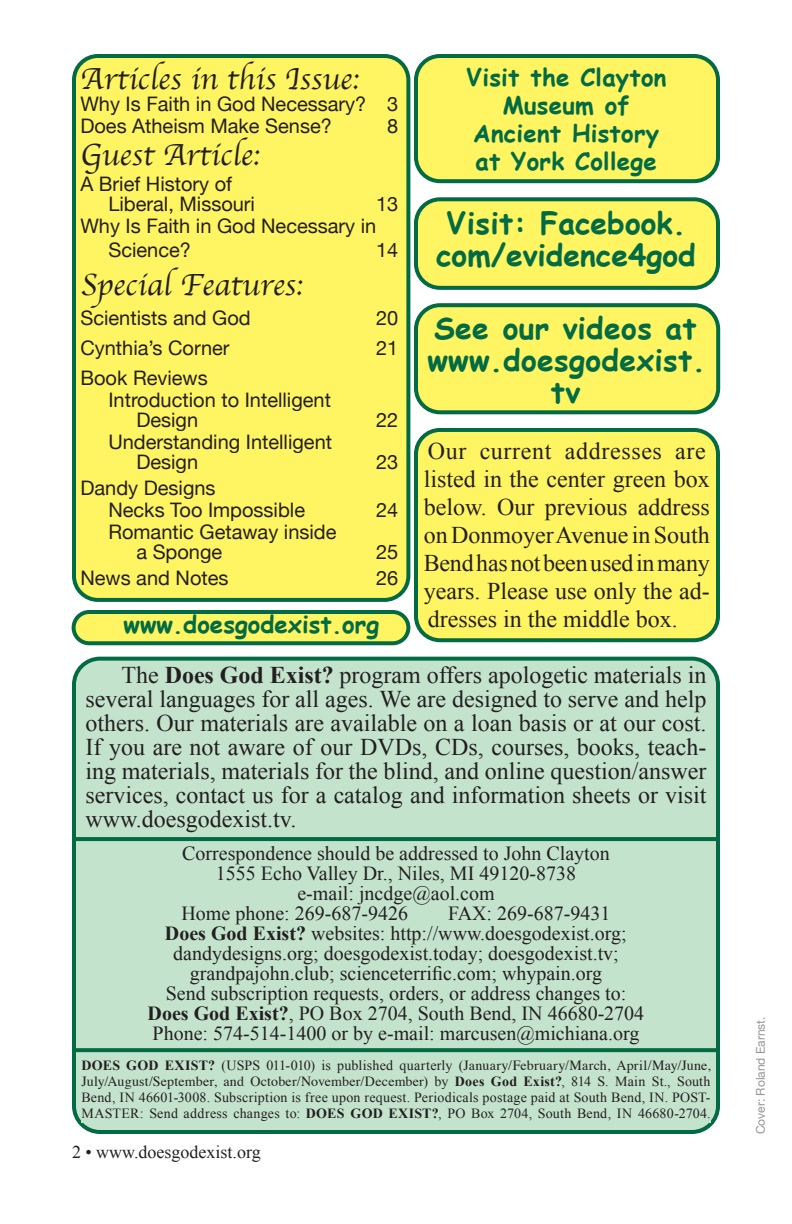
<style>
.page{position:relative;width:792px;height:1224px;background:#fff}
.page>*{position:absolute;margin:0;border:0;box-sizing:border-box;transform-origin:0 0}
.t1{font:32px "Apple Chancery";color:#231f20}
.t2{font:700 30px/32px "Comic Sans MS";letter-spacing:.01em;color:#026b44;text-align:center}
.t3{font:24px/28px "Times New Roman";color:#231f20}
.t4{font:700 24px/28px "Comic Sans MS";letter-spacing:.01em;color:#026b44;text-align:center}
.t5{font:20px "Times New Roman";color:#231f20}
.t6{font:20px/22px "Helvetica Neue";color:#231f20}
.t7{font:18px "Times New Roman";color:#231f20}
.t8{font:14px/16px "Times";letter-spacing:.01em;color:#231f20}
.t9{font:14px/16px "Times New Roman";letter-spacing:.015em;color:#231f20}
.t10{font:12px "Helvetica Neue";color:#939598}
.s1{font-weight:700}
.s2{font-family:"Times New Roman";font-weight:700}
.s3{font-family:"Times New Roman"}
</style>
<div class="page">
<div style="left:74px;top:56px;width:334px;height:544px;background:#fff461;border-radius:24px"></div>
<div style="left:72px;top:54px;width:338px;height:548px;border:4px solid #026b44;border-radius:24px"></div>
<div style="left:416px;top:56px;width:302px;height:125px;background:#fff461;border-radius:24px"></div>
<div style="left:414px;top:54px;width:306px;height:129px;border:4px solid #026b44;border-radius:24px"></div>
<div style="left:416px;top:430px;width:302px;height:210px;background:#fff461;border-radius:24px"></div>
<div style="left:414px;top:428px;width:306px;height:214px;border:4px solid #026b44;border-radius:24px"></div>
<div style="left:74px;top:659px;width:644px;height:473px;background:#c4e3cd;border-radius:26px"></div>
<div style="left:72px;top:657px;width:648px;height:477px;border:4px solid #026b44;border-radius:26px"></div>
<svg style="left:74px;top:1048px;width:644px;height:4px;background:#096f48"></svg>
<svg style="left:76px;top:837px;width:644px;height:4px;background:#056c46"></svg>
<div style="left:416px;top:199px;width:302px;height:89px;background:#fff461;border-radius:24px"></div>
<div style="left:414px;top:197px;width:306px;height:93px;border:4px solid #026b44;border-radius:24px"></div>
<div style="left:416px;top:305px;width:302px;height:107px;background:#fff461;border-radius:24px"></div>
<div style="left:414px;top:303px;width:306px;height:111px;border:4px solid #026b44;border-radius:24px"></div>
<div style="left:74px;top:612px;width:334px;height:31px;background:#fff461;border-radius:16px"></div>
<div style="left:72px;top:610px;width:338px;height:35px;border:4px solid #026b44;border-radius:16px"></div>
<h1 class="t1" style="left:80px;top:54px;width:280px">Articles in this Issue:</h1>
<p class="t6" style="left:80px;top:94px;width:319px">Why Is Faith in God Necessary? 3<br>Does Atheism Make Sense?</p>
<p class="t6" style="left:387px;top:116px;width:13px">8</p>
<h1 class="t1" style="left:80px;top:130px;width:181px">Guest Article:</h1>
<p class="t6" style="left:108px;top:175px;width:148px;line-height:20px;text-indent:-28px">A Brief History of<br>Liberal, Missouri</p>
<p class="t6" style="left:80px;top:194px;width:319px;text-indent:296px">13<br>Why Is Faith in God Necessary in</p>
<p class="t6" style="left:108px;top:240px;width:84px">Science?</p>
<p class="t6" style="left:376px;top:240px;width:24px">14</p>
<h1 class="t1" style="left:80px;top:260px;width:224px">Special Features:</h1>
<p class="t6" style="left:80px;top:308px;width:172px">Scientists and God</p>
<p class="t6" style="left:376px;top:308px;width:24px">20</p>
<p class="t6" style="left:80px;top:338px;width:151px">Cynthia’s Corner</p>
<p class="t6" style="left:376px;top:338px;width:24px">21</p>
<p class="t6" style="left:108px;top:368px;width:224px;text-indent:-28px">Book Reviews<br>Introduction to Intelligent</p>
<p class="t6" style="left:136px;top:410px;width:63px">Design</p>
<p class="t6" style="left:376px;top:410px;width:24px">22</p>
<p class="t6" style="left:136px;top:433px;width:197px;line-height:20px;text-indent:-28px">Understanding Intelligent<br>Design</p>
<p class="t6" style="left:376px;top:452px;width:24px">23</p>
<p class="t6" style="left:108px;top:478px;width:198px;text-indent:-28px">Dandy Designs<br>Necks Too Impossible</p>
<p class="t6" style="left:136px;top:523px;width:202px;line-height:20px;text-indent:-28px">Romantic Getaway inside a Sponge</p>
<p class="t6" style="left:376px;top:500px;width:24px">24</p>
<p class="t6" style="left:376px;top:542px;width:24px">25</p>
<p class="t6" style="left:80px;top:568px;width:150px">News and Notes</p>
<p class="t6" style="left:376px;top:568px;width:24px">26</p>
<p class="t4" style="left:124px;top:610px;width:257px">www.doesgodexist.org</p>
<p class="t4" style="left:466px;top:63px;width:202px">Visit the Clayton<br>Museum of<br>Ancient History at York College</p>
<p class="t2" style="left:436px;top:206px;width:261px">Visit: Facebook. com/evidence4god</p>
<p class="t2" style="left:427px;top:311px;width:280px">See our videos at www.doesgodexist. tv</p>
<p class="t3" style="left:424px;top:437px;width:288px">Our current addresses are listed in the center green box below. Our previous address on Donmoyer Avenue in South<br>Bend has not been used in many years. Please use only the ad&shy;dresses in the middle box.</p>
<p class="t3" style="left:86px;top:663px;width:623px;line-height:24px;text-align:justify;text-indent:36px">The <span class="s1">Does God Exist?</span> program offers apologetic materials in several languages for all ages. We are designed to serve and help others. Our materials are available on a loan basis or at our cost.<br>If you are not aware of our DVDs, CDs, courses, books, teach&shy;ing materials, materials for the blind, and online question/answer services, contact us for a catalog and information sheets or visit www.doesgodexist.tv.</p>
<p class="t5" style="left:182px;top:840px;width:429px">Correspondence should be addressed to John Clayton</p>
<p class="t5" style="left:216px;top:860px;width:362px">1555 Echo Valley Dr., Niles, MI 49120-8738</p>
<p class="t5" style="left:297px;top:880px;width:199px">e-mail: jncdge@aol.com</p>
<p class="t5" style="left:181px;top:900px;width:228px">Home phone: 269-687-9426</p>
<p class="t5" style="left:448px;top:900px;width:164px">FAX: 269-687-9431</p>
<p class="t5" style="left:165px;top:920px;width:463px"><span class="s1">Does God Exist?</span> websites: http://www.doesgodexist.org;</p>
<p class="t5" style="left:173px;top:940px;width:447px">dandydesigns.org; doesgodexist.today; doesgodexist.tv;</p>
<p class="t5" style="left:190px;top:960px;width:414px">grandpajohn.club; scienceterrific.com; whypain.org</p>
<p class="t5" style="left:166px;top:980px;width:462px">Send subscription requests, orders, or address changes to:</p>
<p class="t5" style="left:148px;top:1000px;width:498px"><span class="s1">Does God Exist?</span>, PO Box 2704, South Bend, IN 46680-2704</p>
<p class="t5" style="left:153px;top:1020px;width:488px">Phone: 574-514-1400 or by e-mail: marcusen@michiana.org</p>
<p class="t8" style="left:81px;top:1056px;width:631px"><span class="s2">DOES GOD EXIST?</span> <span class="s3">(USPS 011-010) is published quarterly (</span>January/February/March, April/May/June,<br>July/August/September, and October/November/December<span class="s3">) by</span> <span class="s2">Does God Exist?</span><span class="s3">, 814 S. Main St., South</span></p>
<p class="t9" style="left:81px;top:1089px;width:631px">Bend, IN 46601-3008. Subscription is free upon request. Periodicals postage paid at South Bend, IN. POST-<br>MASTER: Send address changes to: <span class="s1">DOES GOD EXIST?</span>, PO Box 2704, South Bend, IN 46680-2704.</p>
<p class="t7" style="left:72px;top:1140px;width:190px">2 • www.doesgodexist.org</p>
<p class="t10" style="left:752px;top:1134px;width:119px;rotate:-90deg">Cover: Roland Earnst.</p>
</div>
